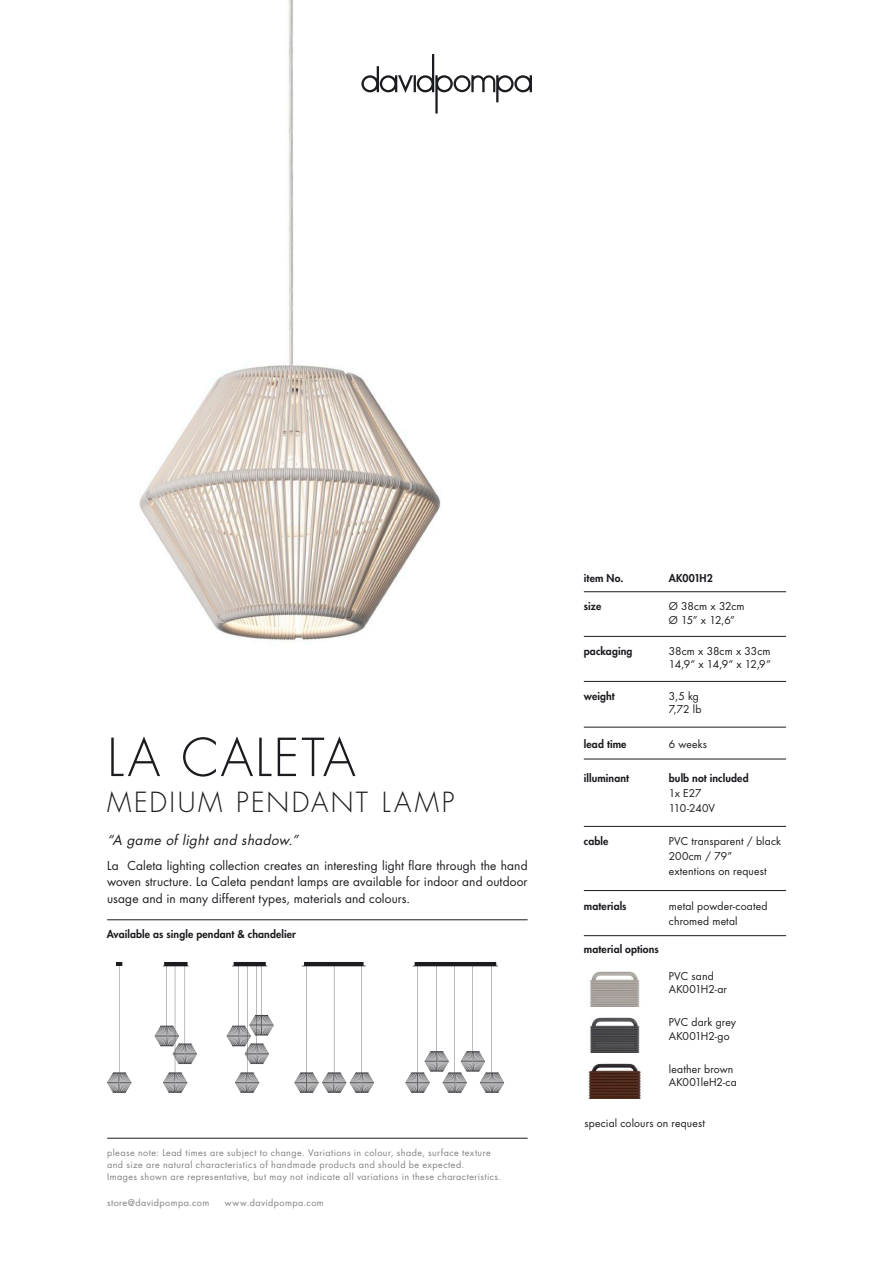
<style>
.page{position:relative;width:893px;height:1263px;background:#fff}
.page>*{position:absolute;margin:0;border:0;box-sizing:border-box;transform-origin:0 0}
.t1{font:300 51px "Futura Std";letter-spacing:.035em;color:#1b1c20}
.t2{font:300 27px "Futura Std";letter-spacing:.095em;color:#1b1c20}
.t3{font:italic 13.5px "Futura Std";color:#1b1c20}
.t4{font:12px/16.5px "Futura Std";letter-spacing:.01em;color:#1b1c20;text-align:justify}
.t5{font:10.5px/15px "Futura Std";letter-spacing:.01em;color:#1b1c20}
.t6{font:800 10.5px "Futura Std";letter-spacing:.01em;color:#1b1c20}
.t7{font:10.5px/13.5px "Futura Std";letter-spacing:-.015em;color:#1b1c20}
.t8{font:800 10.5px "Futura Std";letter-spacing:-.015em;color:#1b1c20}
.t9{font:9px/12px "Futura Std";letter-spacing:.05em;color:#818084}
</style>
<div class="page">
<img style="left:139px;top:0;width:302px;height:641px">
<hr style="left:584px;top:591px;width:202px;height:1px;background:#1b1c20">
<hr style="left:584px;top:636px;width:202px;height:1px;background:#1b1c20">
<hr style="left:584px;top:681px;width:202px;height:1px;background:#1b1c20">
<hr style="left:584px;top:826px;width:202px;height:1px;background:#1b1c20">
<hr style="left:584px;top:890px;width:202px;height:1px;background:#1b1c20">
<hr style="left:584px;top:935px;width:202px;height:1px;background:#1b1c20">
<hr style="left:584px;top:727px;width:202px;height:1px;background:#1b1c20">
<hr style="left:584px;top:759px;width:202px;height:1px;background:#1b1c20">
<hr style="left:107px;top:919px;width:421px;height:1px;background:#1b1c20">
<svg style="left:155px;top:962px;width:42px;height:131px"></svg>
<svg style="left:227px;top:962px;width:47px;height:131px"></svg>
<svg style="left:107px;top:962px;width:24px;height:131px"></svg>
<svg style="left:294px;top:962px;width:80px;height:131px"></svg>
<svg style="left:405px;top:962px;width:99px;height:131px"></svg>
<img style="left:588px;top:1063px;width:53px;height:35px">
<img style="left:590px;top:1017px;width:50px;height:35px">
<img style="left:590px;top:971px;width:50px;height:35px">
<svg style="left:361px;top:54px;width:171px;height:60px"></svg>
<hr style="left:107px;top:1138px;width:421px;height:1px;background:#1b1c20">
<h1 class="t1" style="left:107px;top:726px;width:250px">LA CALETA</h1>
<h2 class="t2" style="left:107px;top:786px;width:349px">MEDIUM PENDANT LAMP</h2>
<h3 class="t3" style="left:107px;top:831px;width:196px">“A game of light and shadow.”</h3>
<h3 class="t4" style="left:107px;top:857px;width:422px">La Caleta lighting collection creates an interesting light flare through the hand woven structure. La Caleta pendant lamps are available for indoor and outdoor usage and in many different types, materials and colours.</h3>
<p class="t6" style="left:107px;top:928px;width:191px">Available as single pendant &amp; chandelier</p>
<p class="t9" style="left:107px;top:1146px;width:396px">please note: Lead times are subject to change. Variations in colour, shade, surface texture and size are natural characteristics of handmade products and should be expected.<br>Images shown are representative, but may not indicate all variations in these characteristics.</p>
<p class="t9" style="left:107px;top:1196px;width:104px">store@davidpompa.com</p>
<p class="t9" style="left:225px;top:1196px;width:100px">www.davidpompa.com</p>
<p class="t6" style="left:584px;top:571px;width:41px">item No.</p>
<p class="t8" style="left:669px;top:571px;width:45px">AK001H2</p>
<p class="t6" style="left:584px;top:600px;width:19px">size</p>
<p class="t6" style="left:584px;top:644px;width:50px">packaging</p>
<p class="t6" style="left:584px;top:689px;width:32px">weight</p>
<p class="t7" style="left:669px;top:600px;width:77px">Ø 38cm x 32cm<br>Ø 15” x 12,6”</p>
<p class="t5" style="left:669px;top:644px;width:103px;line-height:13.5px">38cm x 38cm x 33cm<br>14,9“ x 14,9“ x 12,9“</p>
<p class="t5" style="left:669px;top:689px;width:34px;line-height:13.5px">3,5 kg<br>7,72 lb</p>
<p class="t6" style="left:584px;top:738px;width:44px">lead time</p>
<p class="t5" style="left:669px;top:737px;width:40px">6 weeks</p>
<p class="t6" style="left:584px;top:771px;width:47px">illuminant</p>
<p class="t6" style="left:584px;top:834px;width:26px">cable</p>
<p class="t6" style="left:584px;top:899px;width:44px">materials</p>
<p class="t6" style="left:584px;top:943px;width:76px">material options</p>
<p class="t6" style="left:669px;top:771px;width:81px">bulb not included</p>
<p class="t5" style="left:669px;top:785px;width:48px">1x E27<br>110-240V</p>
<p class="t5" style="left:669px;top:833px;width:114px">PVC transparent / black<br>200cm / 79”<br>extentions on request</p>
<p class="t5" style="left:669px;top:899px;width:100px">metal powder-coated chromed metal</p>
<p class="t5" style="left:669px;top:968px;width:46px">PVC sand</p>
<p class="t5" style="left:669px;top:1015px;width:69px">PVC dark grey</p>
<p class="t5" style="left:669px;top:1062px;width:66px">leather brown</p>
<p class="t5" style="left:669px;top:982px;width:60px">AK001H2-ar</p>
<p class="t5" style="left:669px;top:1028px;width:62px">AK001H2-go</p>
<p class="t5" style="left:669px;top:1075px;width:69px">AK001leH2-ca</p>
<p class="t5" style="left:584px;top:1116px;width:122px">special colours on request</p>
</div>
